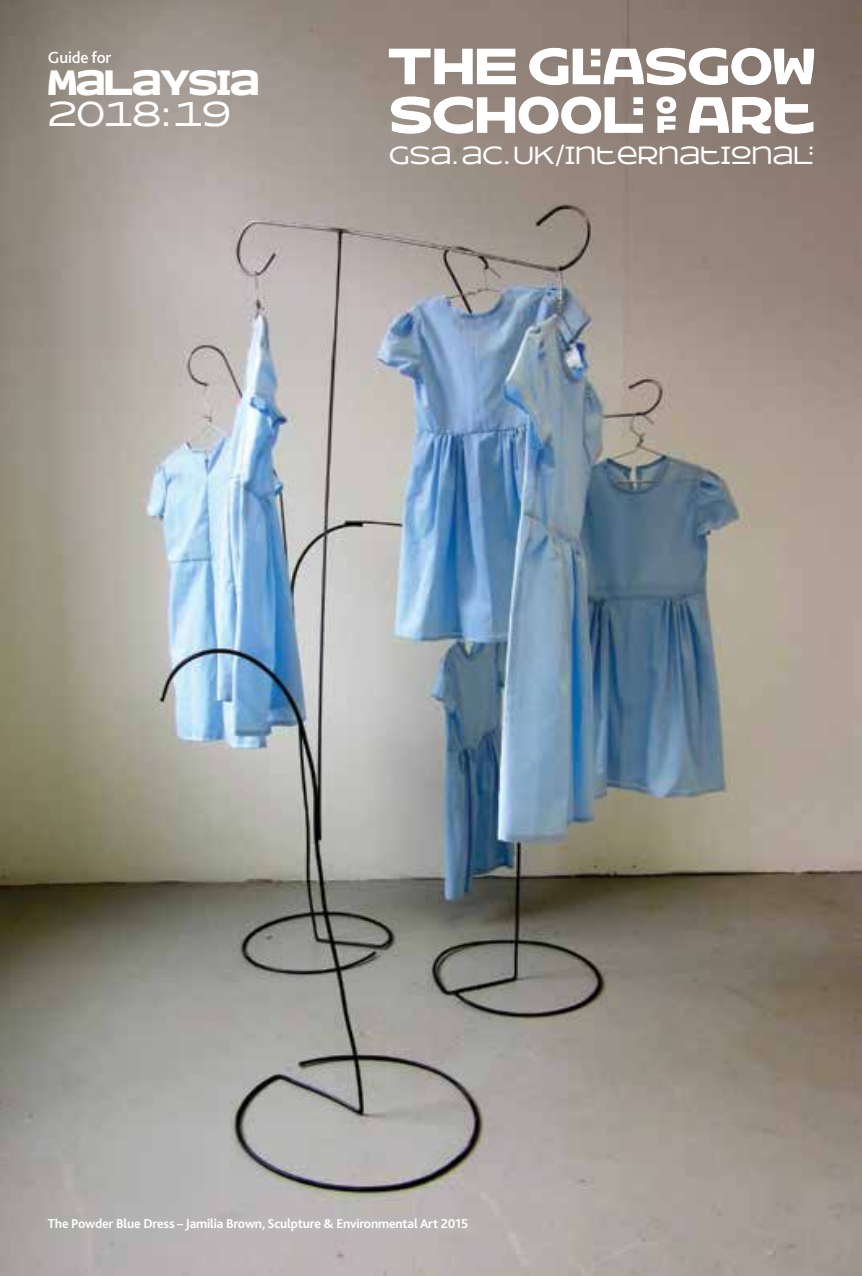
<style>
.page{position:relative;width:862px;height:1276px;background:#fff}
.page>*{position:absolute;margin:0;border:0;box-sizing:border-box;transform-origin:0 0}
.t1{font:29.25px "Hothouse";letter-spacing:-.04em;color:#fff}
.t2{font:300 29.25px "Hothouse";letter-spacing:-.04em;color:#fff}
.t3{font:300 21.15px "Hothouse";letter-spacing:-.015em;color:#fff}
.t4{font:500 16.88px "Bliss 2";letter-spacing:-.015em;color:#fff}
.t5{font:700 13.5px "Bliss 2";letter-spacing:-.015em;color:#fff}
</style>
<div class="page">
<img style="left:0;top:0;width:861px;height:1276px">
<svg style="left:391px;top:96px;width:251px;height:38px"></svg>
<svg style="left:656px;top:96px;width:19px;height:37px"></svg>
<svg style="left:688px;top:97px;width:125px;height:37px"></svg>
<svg style="left:388px;top:49px;width:127px;height:35px"></svg>
<svg style="left:529px;top:48px;width:284px;height:37px"></svg>
<p class="t4" style="left:48px;top:47px;width:65px">Guide for</p>
<h1 class="t1" style="left:48px;top:64px;width:213px">MALAYSIA</h1>
<h1 class="t2" style="left:48px;top:95px;width:185px">2O18:19</h1>
<h2 class="t3" style="left:388px;top:142px;width:426px">GSA.AC.UK/INTERNATIONAL</h2>
<p class="t5" style="left:48px;top:1215px;width:421px">The Powder Blue Dress – Jamilia Brown, Sculpture &amp; Environmental Art 2015</p>
</div>
